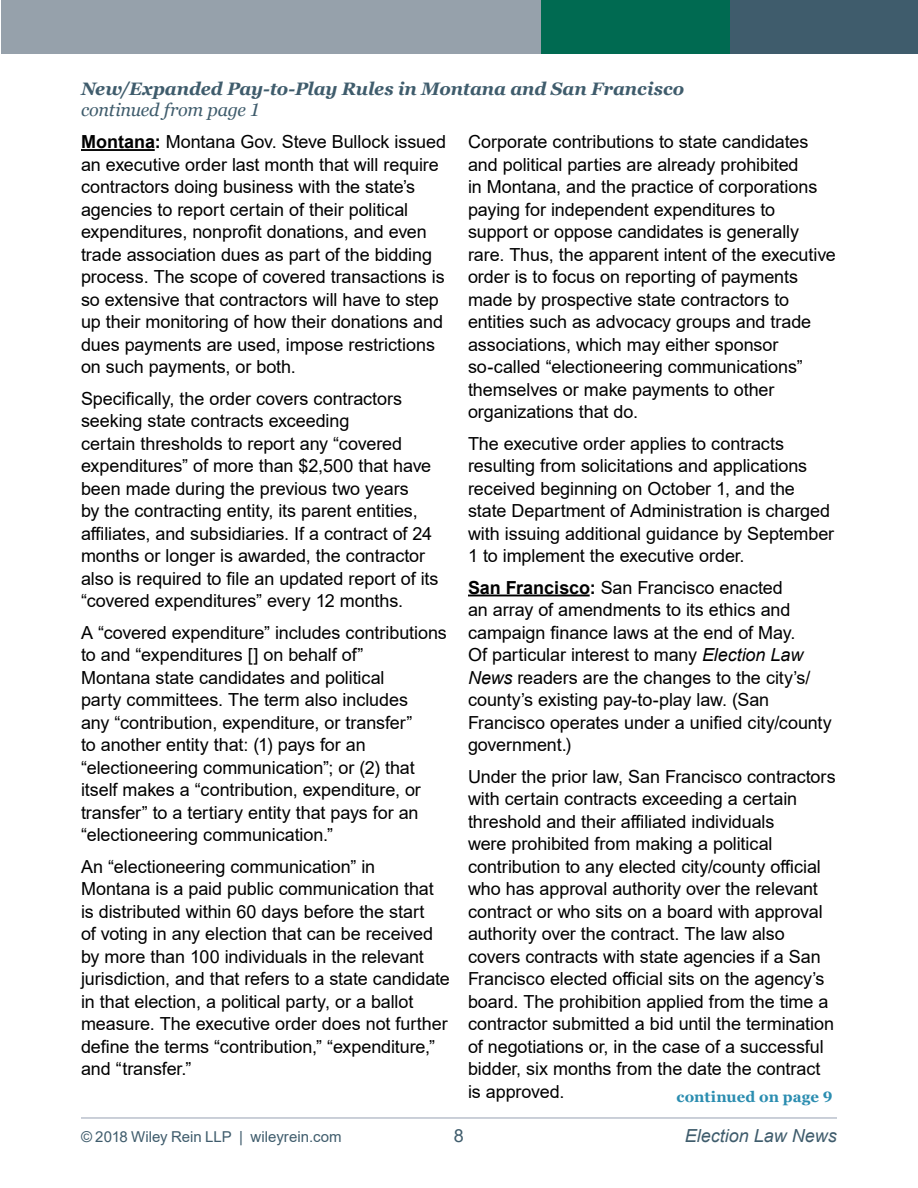
<style>
.page{position:relative;width:918px;height:1188px;background:#fff}
.page>*{position:absolute;margin:0;border:0;box-sizing:border-box;transform-origin:0 0}
.t1{font:18px/22.5px "Arial";letter-spacing:-.005em;color:#000}
.t2{font:italic 700 18px "Georgia";letter-spacing:-.005em;color:#3f5c6c}
.t3{font:italic 18px "Georgia";letter-spacing:-.015em;color:#3f5c6c}
.t4{font:italic 18px "Arial";color:#3f5c6c}
.t5{font:18px "Arial";color:#3f5c6c}
.t6{font:15px "Arial";color:#3f5c6c}
.t7{font:700 15px "Georgia";color:#2b8db0}
.s1{font-weight:700}
.s2{font-style:italic}
</style>
<div class="page">
<hr style="left:81px;top:1118px;width:756px;height:1px;background:#97a1b3">
<div style="left:1px;top:0;width:540px;height:54px;background:#96a1ab"></div>
<div style="left:541px;top:0;width:189px;height:54px;background:#006a51"></div>
<div style="left:730px;top:0;width:188px;height:54px;background:#3f5c6c"></div>
<hr style="left:81px;top:149px;width:74px;height:2px;background:#000">
<hr style="left:468px;top:595px;width:122px;height:1px;background:#000">
<p class="t2" style="left:81px;top:77px;width:605px">New/Expanded Pay-to-Play Rules in Montana and San Francisco</p>
<p class="t3" style="left:81px;top:98px;width:181px">continued from page 1</p>
<p class="t1" style="left:81px;top:130px;width:367px"><span class="s1">Montana:</span> Montana Gov. Steve Bullock issued an executive order last month that will require contractors doing business with the state’s agencies to report certain of their political expenditures, nonprofit donations, and even trade association dues as part of the bidding process. The scope of covered transactions is so extensive that contractors will have to step up their monitoring of how their donations and dues payments are used, impose restrictions on such payments, or both.</p>
<p class="t1" style="left:81px;top:387px;width:359px">Specifically, the order covers contractors seeking state contracts exceeding<br>certain thresholds to report any “covered expenditures” of more than $2,500 that have been made during the previous two years<br>by the contracting entity, its parent entities, affiliates, and subsidiaries. If a contract of 24 months or longer is awarded, the contractor also is required to file an updated report of its “covered expenditures” every 12 months.</p>
<p class="t1" style="left:81px;top:621px;width:367px">A “covered expenditure” includes contributions to and “expenditures [] on behalf of”<br>Montana state candidates and political<br>party committees. The term also includes<br>any “contribution, expenditure, or transfer”<br>to another entity that: (1) pays for an “electioneering communication”; or (2) that itself makes a “contribution, expenditure, or transfer” to a tertiary entity that pays for an “electioneering communication.”</p>
<p class="t1" style="left:81px;top:855px;width:371px">An “electioneering communication” in<br>Montana is a paid public communication that is distributed within 60 days before the start<br>of voting in any election that can be received by more than 100 individuals in the relevant jurisdiction, and that refers to a state candidate in that election, a political party, or a ballot measure. The executive order does not further define the terms “contribution,” “expenditure,” and “transfer.”</p>
<p class="t1" style="left:468px;top:130px;width:369px">Corporate contributions to state candidates and political parties are already prohibited<br>in Montana, and the practice of corporations paying for independent expenditures to support or oppose candidates is generally rare. Thus, the apparent intent of the executive order is to focus on reporting of payments made by prospective state contractors to entities such as advocacy groups and trade associations, which may either sponsor so-called “electioneering communications” themselves or make payments to other organizations that do.</p>
<p class="t1" style="left:468px;top:432px;width:368px">The executive order applies to contracts resulting from solicitations and applications received beginning on October 1, and the state Department of Administration is charged with issuing additional guidance by September 1 to implement the executive order.</p>
<p class="t1" style="left:468px;top:576px;width:365px"><span class="s1">San Francisco:</span> San Francisco enacted<br>an array of amendments to its ethics and campaign finance laws at the end of May.<br>Of particular interest to many <span class="s2">Election Law News</span> readers are the changes to the city’s/ county’s existing pay-to-play law. (San Francisco operates under a unified city/county government.)</p>
<p class="t1" style="left:468px;top:765px;width:369px">Under the prior law, San Francisco contractors with certain contracts exceeding a certain threshold and their affiliated individuals<br>were prohibited from making a political contribution to any elected city/county official who has approval authority over the relevant contract or who sits on a board with approval authority over the contract. The law also covers contracts with state agencies if a San Francisco elected official sits on the agency’s board. The prohibition applied from the time a contractor submitted a bid until the termination of negotiations or, in the case of a successful bidder, six months from the date the contract is approved.</p>
<p class="t7" style="left:677px;top:1087px;width:157px">continued on page 9</p>
<p class="t6" style="left:81px;top:1126px;width:262px">© 2018 Wiley Rein LLP | wileyrein.com</p>
<p class="t5" style="left:454px;top:1123px;width:12px">8</p>
<p class="t4" style="left:685px;top:1124px;width:154px">Election Law News</p>
</div>
